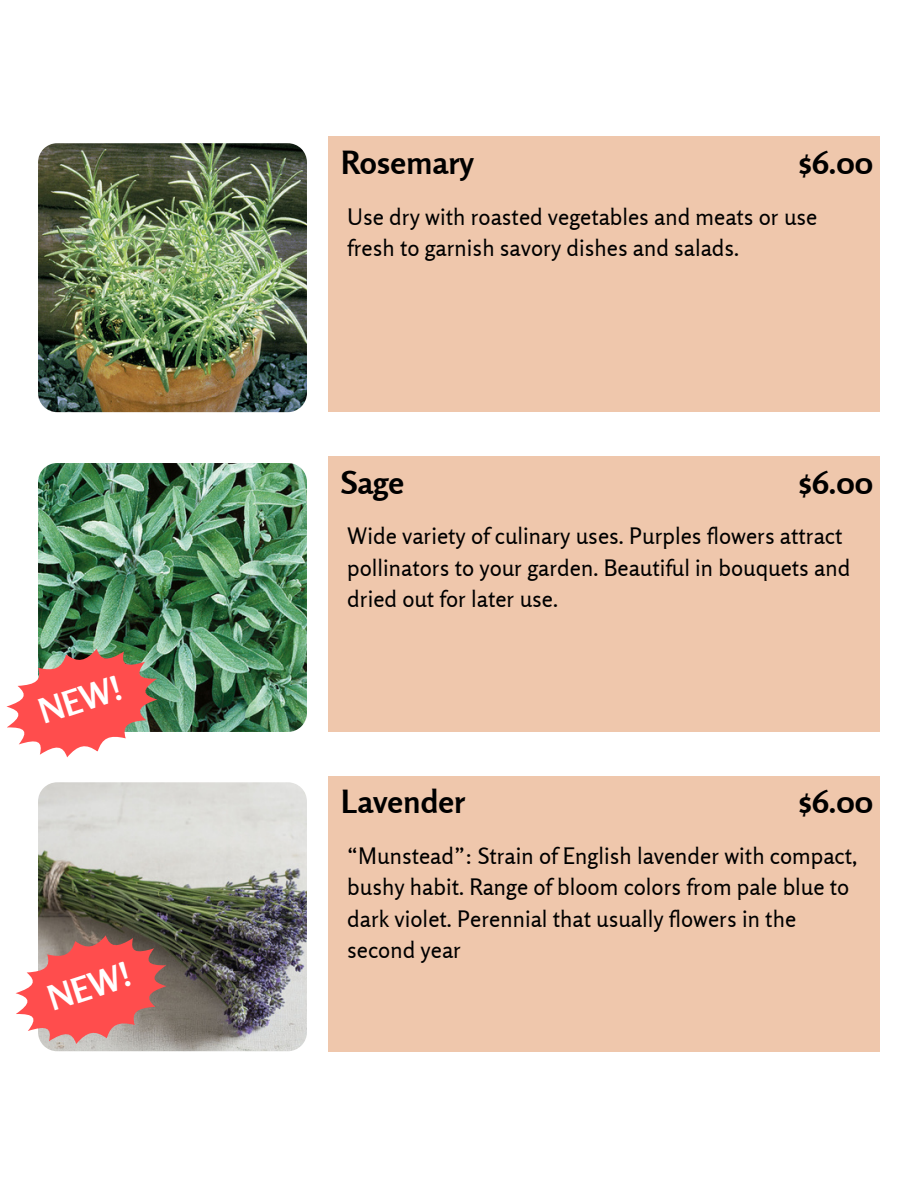
<style>
.page{position:relative;width:918px;height:1188px;background:#fff}
.page>*{position:absolute;margin:0;border:0;box-sizing:border-box;transform-origin:0 0}
.t1{font:700 34.35px "Rosario";color:#fff}
.t2{font:700 31.8px "Rosario";color:#000}
.t3{font:22.65px/31.5px "Rosario";color:#000}
</style>
<div class="page">
<div style="left:328px;top:137px;width:552px;height:275px;background:#efc7ac"></div>
<img style="left:38px;top:143px;width:269px;height:269px">
<div style="left:328px;top:457px;width:552px;height:275px;background:#efc7ac"></div>
<img style="left:38px;top:463px;width:269px;height:269px">
<div style="left:328px;top:776px;width:552px;height:275px;background:#efc7ac"></div>
<img style="left:38px;top:782px;width:269px;height:269px">
<svg style="left:6px;top:630px;width:167px;height:128px"></svg>
<svg style="left:15px;top:917px;width:167px;height:135px;background:#c67671"></svg>
<p class="t1" style="left:33px;top:693px;width:87px;rotate:-18deg">NEW!</p>
<h2 class="t1" style="left:43px;top:979px;width:87px;rotate:-18deg">NEW!</h2>
<h1 class="t2" style="left:341px;top:143px;width:134px">Rosemary</h1>
<p class="t2" style="left:798px;top:143px;width:76px">$6.00</p>
<p class="t3" style="left:347px;top:200px;width:472px">Use dry with roasted vegetables and meats or use fresh to garnish savory dishes and salads.</p>
<h1 class="t2" style="left:341px;top:463px;width:65px">Sage</h1>
<h2 class="t2" style="left:798px;top:463px;width:76px">$6.00</h2>
<h2 class="t3" style="left:347px;top:520px;width:505px">Wide variety of culinary uses. Purples flowers attract pollinators to your garden. Beautiful in bouquets and dried out for later use.</h2>
<p class="t2" style="left:341px;top:782px;width:126px">Lavender</p>
<h2 class="t2" style="left:798px;top:782px;width:76px">$6.00</h2>
<h2 class="t3" style="left:347px;top:840px;width:512px">“Munstead”: Strain of English lavender with compact, bushy habit. Range of bloom colors from pale blue to dark violet. Perennial that usually flowers in the second year</h2>
</div>
